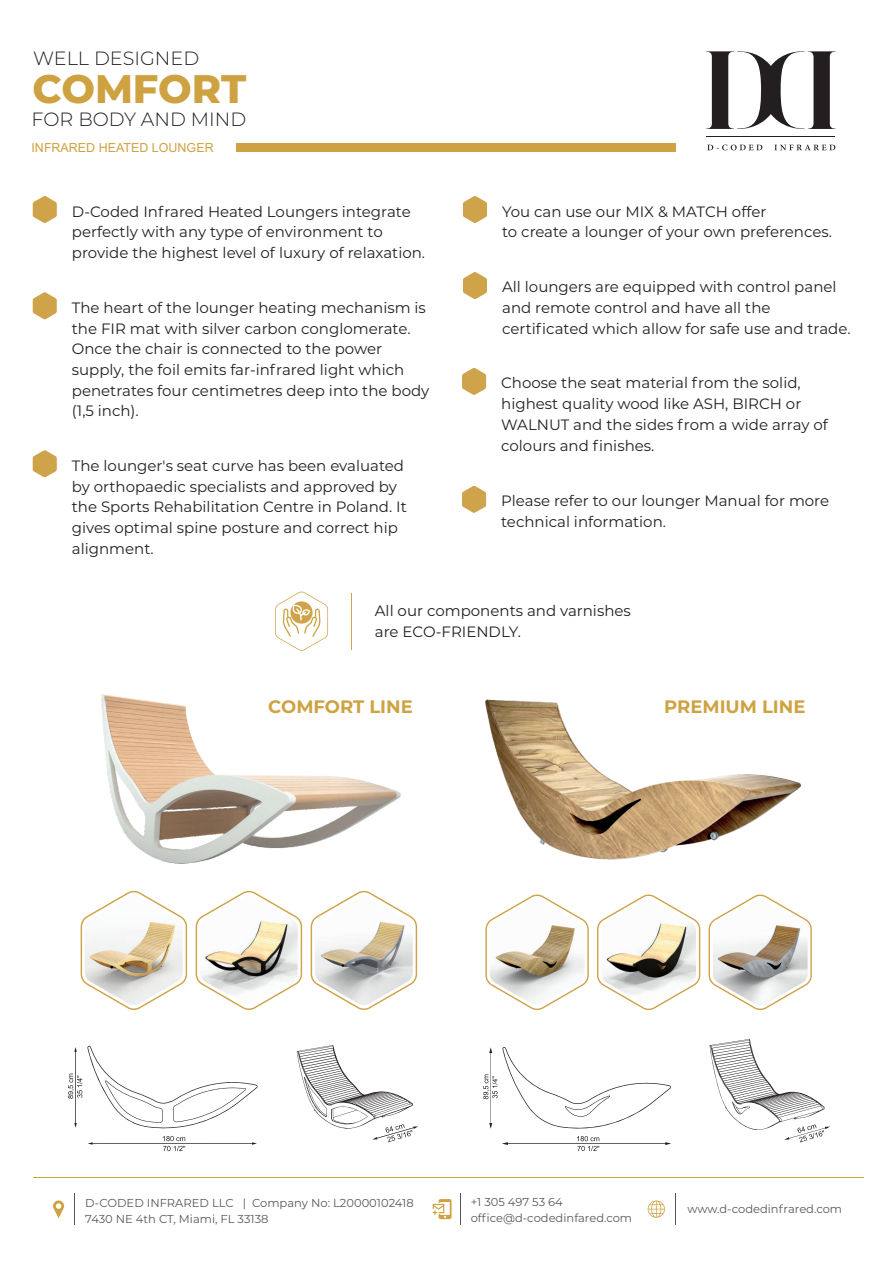
<style>
.page{position:relative;width:893px;height:1263px;background:#fff}
.page>*{position:absolute;margin:0;border:0;box-sizing:border-box;transform-origin:0 0}
.t1{font:800 39.75px "Montserrat";letter-spacing:-.005em;color:#cfa241}
.t2{font:300 19.2px "Montserrat";color:#231f20}
.t3{font:700 18px "Montserrat";color:#cfa241}
.t4{font:15px/20.7px "Montserrat";color:#231f20}
.t5{font:12.45px "Arial";color:#cfa241}
.t6{font:11.55px/15.9px "Montserrat";color:#57585a}
</style>
<div class="page">
<svg style="left:706px;top:51px;width:129px;height:78px"></svg>
<hr style="left:706px;top:136px;width:129px;height:1px;background:#231f20">
<svg style="left:707px;top:145px;width:55px;height:5px"></svg>
<svg style="left:775px;top:145px;width:60px;height:5px"></svg>
<div style="left:236px;top:143px;width:440px;height:9px;background:#cfa241"></div>
<hr style="left:33px;top:1177px;width:830px;height:1px;background:#cfa241">
<svg style="left:33px;top:196px;width:24px;height:27px"></svg>
<svg style="left:33px;top:292px;width:24px;height:27px"></svg>
<svg style="left:33px;top:450px;width:24px;height:27px"></svg>
<svg style="left:463px;top:196px;width:24px;height:27px"></svg>
<svg style="left:463px;top:272px;width:24px;height:27px"></svg>
<svg style="left:462px;top:368px;width:24px;height:27px"></svg>
<svg style="left:462px;top:486px;width:24px;height:27px"></svg>
<svg style="left:275px;top:591px;width:53px;height:38px"></svg>
<hr style="left:351px;top:593px;width:1px;height:56px;background:#cea349">
<img style="left:101px;top:629px;width:300px;height:235px">
<svg style="left:81px;top:890px;width:106px;height:120px"></svg>
<svg style="left:196px;top:890px;width:106px;height:120px"></svg>
<svg style="left:311px;top:890px;width:106px;height:120px"></svg>
<img style="left:485px;top:699px;width:316px;height:161px">
<svg style="left:485px;top:894px;width:104px;height:116px"></svg>
<svg style="left:597px;top:894px;width:103px;height:116px"></svg>
<svg style="left:709px;top:894px;width:103px;height:116px"></svg>
<svg style="left:68px;top:1045px;width:350px;height:106px"></svg>
<svg style="left:483px;top:1039px;width:347px;height:112px"></svg>
<hr style="left:74px;top:1193px;width:1px;height:32px;background:#57585a">
<svg style="left:53px;top:1200px;width:11px;height:18px"></svg>
<svg style="left:647px;top:1200px;width:18px;height:18px"></svg>
<hr style="left:676px;top:1193px;width:1px;height:32px;background:#57585a">
<hr style="left:460px;top:1193px;width:1px;height:32px;background:#57585a">
<svg style="left:433px;top:1199px;width:19px;height:20px"></svg>
<p class="t2" style="left:33px;top:46px;width:168px">WELL DESIGNED</p>
<h1 class="t1" style="left:33px;top:65px;width:215px">COMFORT</h1>
<p class="t2" style="left:32px;top:107px;width:216px">FOR BODY AND MIND</p>
<p class="t5" style="left:32px;top:143px;width:184px">INFRARED HEATED LOUNGER</p>
<p class="t4" style="left:72px;top:201px;width:355px">D-Coded Infrared Heated Loungers integrate perfectly with any type of environment to provide the highest level of luxury of relaxation.</p>
<p class="t4" style="left:72px;top:297px;width:359px">The heart of the lounger heating mechanism is the FIR mat with silver carbon conglomerate.<br>Once the chair is connected to the power supply, the foil emits far-infrared light which penetrates four centimetres deep into the body (1,5 inch).</p>
<p class="t4" style="left:72px;top:455px;width:336px">The lounger's seat curve has been evaluated by orthopaedic specialists and approved by the Sports Rehabilitation Centre in Poland. It gives optimal spine posture and correct hip alignment.</p>
<p class="t4" style="left:502px;top:201px;width:331px">You can use our MIX &amp; MATCH offer<br>to create a lounger of your own preferences.</p>
<p class="t4" style="left:502px;top:276px;width:350px">All loungers are equipped with control panel and remote control and have all the certificated which allow for safe use and trade.</p>
<p class="t4" style="left:501px;top:373px;width:328px">Choose the seat material from the solid, highest quality wood like ASH, BIRCH or WALNUT and the sides from a wide array of colours and finishes.</p>
<p class="t4" style="left:501px;top:491px;width:330px">Please refer to our lounger Manual for more technical information.</p>
<p class="t4" style="left:375px;top:601px;width:258px">All our components and varnishes are ECO-FRIENDLY.</p>
<p class="t3" style="left:268px;top:695px;width:146px">COMFORT LINE</p>
<p class="t3" style="left:664px;top:695px;width:143px">PREMIUM LINE</p>
<p class="t6" style="left:471px;top:1193px;width:163px">+1 305 497 53 64 office@d-codedinfared.com</p>
<p class="t6" style="left:85px;top:1195px;width:330px">D-CODED INFRARED LLC | Company No: L20000102418<br>7430 NE 4th CT, Miami, FL 33138</p>
<p class="t6" style="left:687px;top:1201px;width:156px">www.d-codedinfrared.com</p>
</div>
